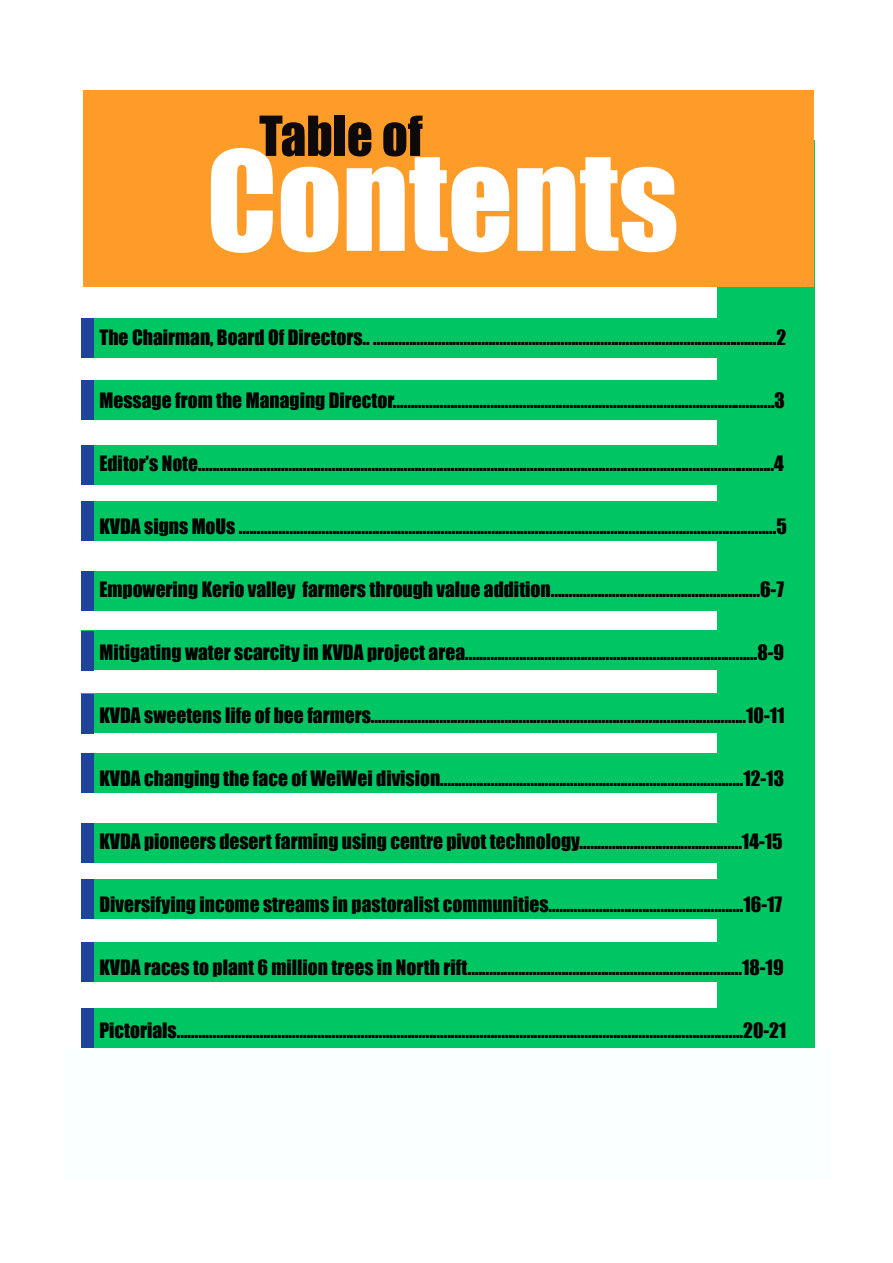
<style>
.page{position:relative;width:893px;height:1263px;background:#fff}
.page>*{position:absolute;margin:0;border:0;box-sizing:border-box;transform-origin:0 0}
.t1{font:127.5px "Impact";color:#fff}
.t2{font:51px "Impact";color:#0e090b}
.t3{font:19.5px "Impact";color:#000}
</style>
<div class="page">
<div style="left:81px;top:318px;width:730px;height:40px;background:#00c563"></div>
<div style="left:81px;top:380px;width:730px;height:40px;background:#00c563"></div>
<div style="left:81px;top:445px;width:730px;height:40px;background:#00c563"></div>
<div style="left:81px;top:501px;width:730px;height:40px;background:#00c563"></div>
<div style="left:81px;top:571px;width:730px;height:40px;background:#00c563"></div>
<div style="left:81px;top:630px;width:730px;height:40px;background:#00c563"></div>
<div style="left:81px;top:693px;width:730px;height:40px;background:#00c563"></div>
<div style="left:81px;top:753px;width:730px;height:40px;background:#00c563"></div>
<div style="left:81px;top:823px;width:730px;height:40px;background:#00c563"></div>
<div style="left:81px;top:879px;width:730px;height:40px;background:#00c563"></div>
<div style="left:81px;top:942px;width:730px;height:40px;background:#00c563"></div>
<div style="left:81px;top:1008px;width:730px;height:40px;background:#00c563"></div>
<div style="left:717px;top:141px;width:97px;height:909px;background:#00c563"></div>
<div style="left:83px;top:90px;width:731px;height:196px;background:#fd9c29"></div>
<div style="left:81px;top:318px;width:13px;height:40px;background:#1f439a"></div>
<div style="left:81px;top:380px;width:13px;height:40px;background:#1f439a"></div>
<div style="left:81px;top:445px;width:13px;height:40px;background:#1f439a"></div>
<div style="left:81px;top:501px;width:13px;height:40px;background:#1f439a"></div>
<div style="left:81px;top:571px;width:13px;height:40px;background:#1f439a"></div>
<div style="left:81px;top:631px;width:13px;height:39px;background:#1f439a"></div>
<div style="left:81px;top:694px;width:13px;height:39px;background:#1f439a"></div>
<div style="left:81px;top:753px;width:13px;height:40px;background:#1f439a"></div>
<div style="left:81px;top:823px;width:13px;height:40px;background:#1f439a"></div>
<div style="left:81px;top:879px;width:13px;height:40px;background:#1f439a"></div>
<div style="left:81px;top:942px;width:13px;height:40px;background:#1f439a"></div>
<div style="left:81px;top:1008px;width:13px;height:40px;background:#1f439a"></div>
<div style="left:63px;top:1048px;width:767px;height:132px;background:#faffff"></div>
<h2 class="t2" style="left:259px;top:96px;width:165px">Table of</h2>
<h1 class="t1" style="left:206px;top:102px;width:474px">Contents</h1>
<p class="t3" style="left:99px;top:322px;width:688px">The Chairman, Board Of Directors.. ................................................................................................................2</p>
<p class="t3" style="left:99px;top:385px;width:687px">Message from the Managing Director..........................................................................................................3</p>
<p class="t3" style="left:99px;top:448px;width:686px">Editor’s Note...............................................................................................................................................................4</p>
<p class="t3" style="left:99px;top:511px;width:689px">KVDA signs MoUs .....................................................................................................................................................5</p>
<p class="t3" style="left:99px;top:574px;width:686px">Empowering Kerio valley farmers through value addition..........................................................6-7</p>
<p class="t3" style="left:99px;top:637px;width:686px">Mitigating water scarcity in KVDA project area.................................................................................8-9</p>
<p class="t3" style="left:99px;top:700px;width:687px">KVDA sweetens life of bee farmers........................................................................................................10-11</p>
<p class="t3" style="left:99px;top:763px;width:686px">KVDA changing the face of WeiWei division....................................................................................12-13</p>
<p class="t3" style="left:99px;top:826px;width:685px">KVDA pioneers desert farming using centre pivot technology.............................................14-15</p>
<p class="t3" style="left:99px;top:889px;width:684px">Diversifying income streams in pastoralist communities......................................................16-17</p>
<p class="t3" style="left:99px;top:952px;width:686px">KVDA races to plant 6 million trees in North rift............................................................................18-19</p>
<p class="t3" style="left:99px;top:1015px;width:688px">Pictorials.............................................................................................................................................................20-21</p>
</div>
